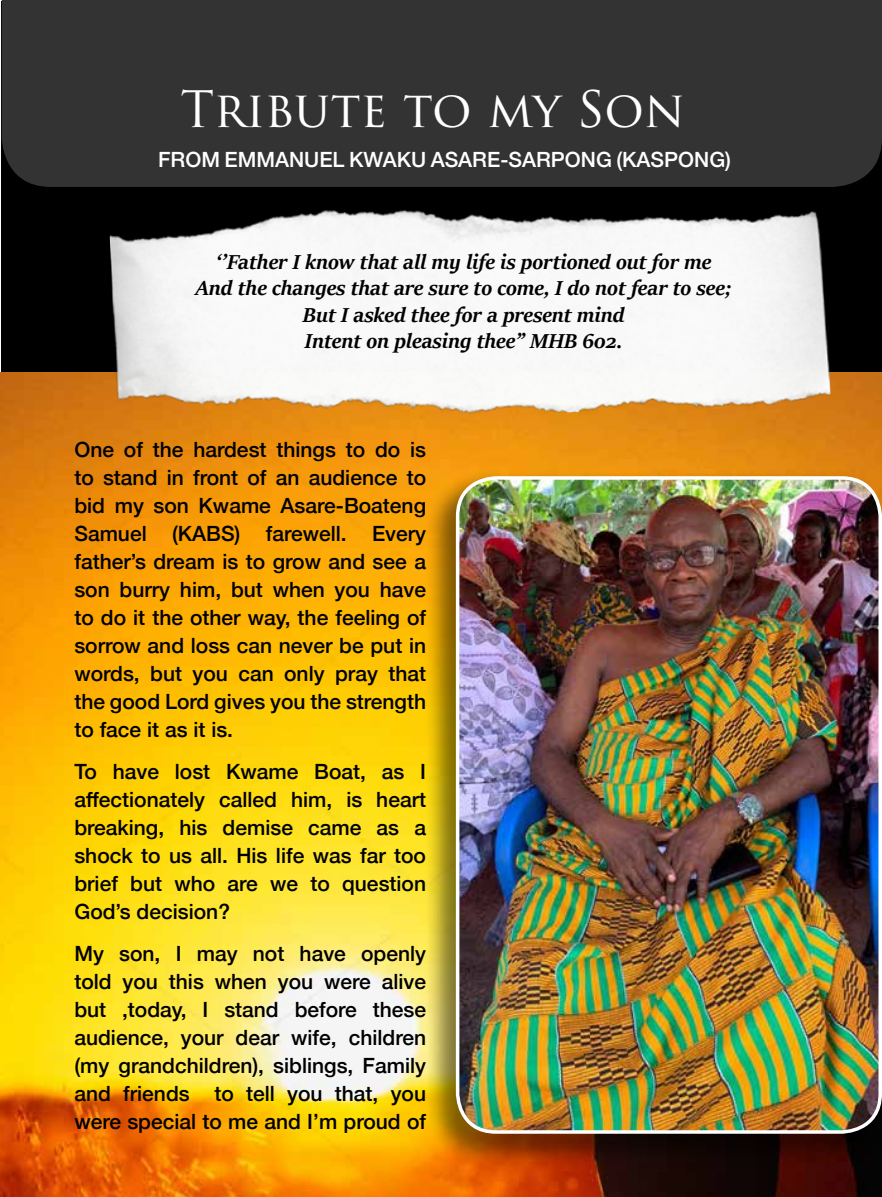
<style>
.page{position:relative;width:882px;height:1197px;background:#fff}
.page>*{position:absolute;margin:0;border:0;box-sizing:border-box;transform-origin:0 0}
.t1{font:49px "Trajan Pro 3";letter-spacing:-.005em;color:#fff}
.t2{font:italic 700 22.75px/26.2px "Sitka Banner";color:#000;text-align:center}
.t3{font:500 21px/28px "Helvetica Neue";color:#000;text-align:justify}
.t4{font:500 21px "Helvetica Neue";color:#fff}
</style>
<div class="page">
<div style="left:2px;top:2px;width:880px;height:371px;background:#000"></div>
<img style="left:0;top:373px;width:882px;height:824px">
<img style="left:109px;top:210px;width:722px;height:218px">
<div style="left:2px;top:0;width:880px;height:187px;background:#333"></div>
<div style="left:424px;top:469px;width:458px;height:701px;background:#000;opacity:.49"></div>
<img style="left:458px;top:478px;width:422px;height:654px">
<div style="left:456px;top:476px;width:426px;height:658px;border:4px solid #fff;border-radius:38px"></div>
<h1 class="t1" style="left:181px;top:76px;width:506px">Tribute to my Son</h1>
<p class="t4" style="left:158px;top:143px;width:574px">FROM EMMANUEL KWAKU ASARE-SARPONG (KASPONG)</p>
<p class="t2" style="left:196px;top:248px;width:537px">‘’Father I know that all my life is portioned out for me And the changes that are sure to come, I do not fear to see; But I asked thee for a present mind<br>Intent on pleasing thee” MHB 602.</p>
<p class="t3" style="left:74px;top:434px;width:353px">One of the hardest things to do is to stand in front of an audience to bid my son Kwame Asare-Boateng Samuel (KABS) farewell. Every father’s dream is to grow and see a son burry him, but when you have to do it the other way, the feeling of sorrow and loss can never be put in words, but you can only pray that the good Lord gives you the strength to face it as it is.</p>
<p class="t3" style="left:74px;top:756px;width:353px">To have lost Kwame Boat, as I affectionately called him, is heart breaking, his demise came as a shock to us all. His life was far too brief but who are we to question God’s decision?</p>
<p class="t3" style="left:74px;top:938px;width:353px">My son, I may not have openly told you this when you were alive but ,today, I stand before these audience, your dear wife, children (my grandchildren), siblings, Family and friends to tell you that, you were special to me and I’m proud of</p>
</div>
